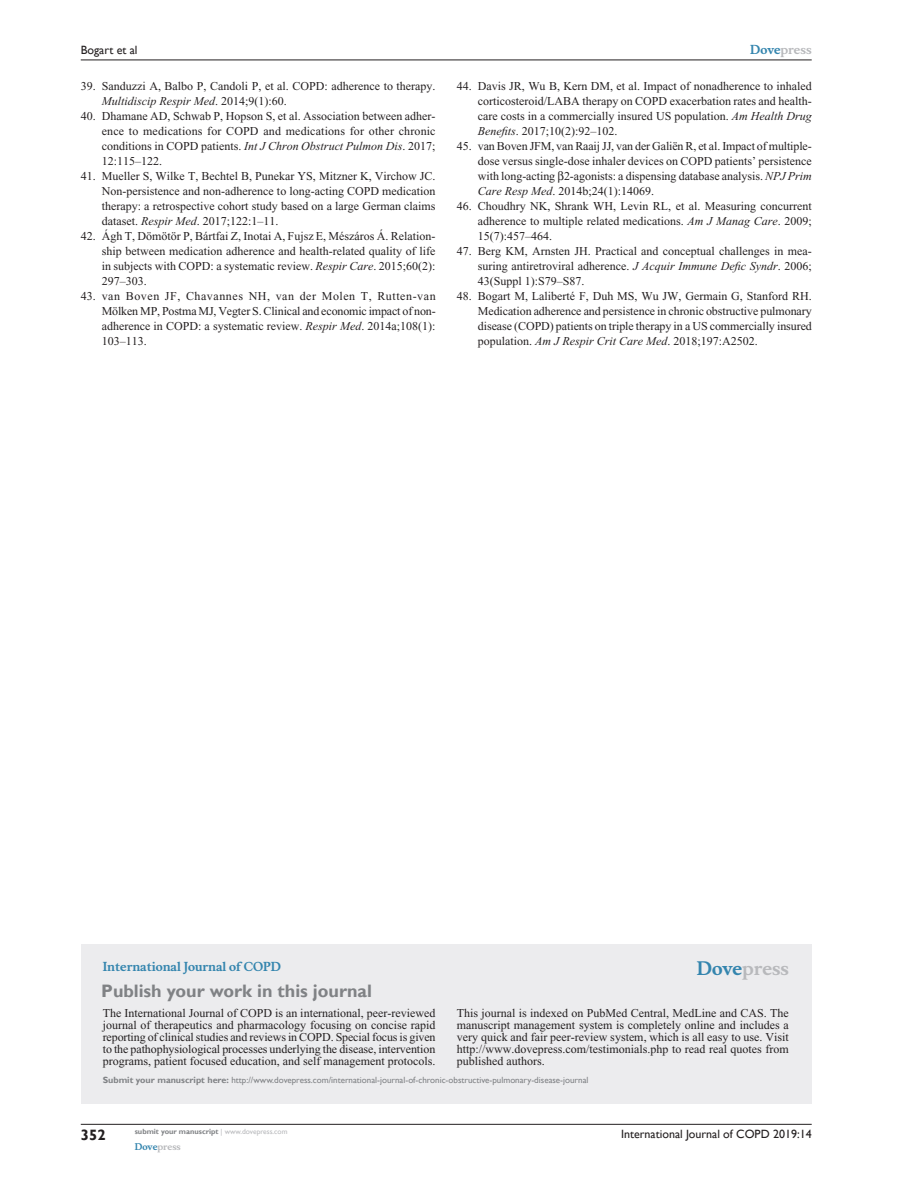
<style>
.page{position:relative;width:918px;height:1188px;background:#fff}
.page>*{position:absolute;margin:0;border:0;box-sizing:border-box;transform-origin:0 0}
.t1{font:700 18px "Gill Sans";color:#808285}
.t2{font:700 18px "Musee";color:#b8b9bc}
.t3{font:700 15px "Gill Sans";color:#231f20}
.RefNL2{font:12px/15px "Times New Roman";color:#231f20;text-align:justify}
.t4{font:12px "Gill Sans";color:#231f20}
.t5{font:700 12px "Musee";color:#3485ae}
.t6{font:700 12px "Musee";color:#b8b9bc}
.t7{font:9px "Gill Sans";color:#808285}
.t8{font:700 9px "Musee";color:#b8b9bc}
.t9{font:700 7.5px "Gill Sans";color:#808285}
.s1{font-style:italic}
.s2{color:#3485ae}
.s3{font-weight:700}
.s4{font-weight:400;color:#b8b9bc}
</style>
<div class="page">
<div style="left:81px;top:944px;width:731px;height:159px;background:#ececee"></div>
<hr style="left:81px;top:1124px;width:731px;height:1px;background:#231f20">
<hr style="left:81px;top:60px;width:731px;height:1px;background:#231f20">
<p class="t4" style="left:81px;top:43px;width:58px">Bogart et al</p>
<p class="RefNL2" style="left:102px;top:79px;width:335px;text-indent:-21px">39. Sanduzzi A, Balbo P, Candoli P, et al. COPD: adherence to therapy.<br><span class="s1">Multidiscip Respir Med</span>. 2014;9(1):60.</p>
<p class="RefNL2" style="left:102px;top:109px;width:335px;text-indent:-21px">40. Dhamane AD, Schwab P, Hopson S, et al. Association between adher&shy;ence to medications for COPD and medications for other chronic conditions in COPD patients. <span class="s1">Int J Chron Obstruct Pulmon Dis</span>. 2017; 12:115–122.</p>
<p class="RefNL2" style="left:102px;top:169px;width:335px;text-indent:-21px">41. Mueller S, Wilke T, Bechtel B, Punekar YS, Mitzner K, Virchow JC.<br>Non-persistence and non-adherence to long-acting COPD medication therapy: a retrospective cohort study based on a large German claims dataset. <span class="s1">Respir Med</span>. 2017;122:1–11.</p>
<p class="RefNL2" style="left:102px;top:229px;width:335px;text-indent:-21px">42. Ágh T, Dömötör P, Bártfai Z, Inotai A, Fujsz E, Mészáros Á. Relation&shy;ship between medication adherence and health-related quality of life in subjects with COPD: a systematic review. <span class="s1">Respir Care</span>. 2015;60(2):<br>297–303.</p>
<p class="RefNL2" style="left:102px;top:289px;width:336px;text-indent:-21px">43. van Boven JF, Chavannes NH, van der Molen T, Rutten-van Mölken MP, Postma MJ, Vegter S. Clinical and economic impact of non&shy;adherence in COPD: a systematic review. <span class="s1">Respir Med</span>. 2014a;108(1):<br>103–113.</p>
<p class="t6" style="left:750px;top:43px;width:63px"><span class="s2">Dove</span>press</p>
<p class="RefNL2" style="left:478px;top:79px;width:335px;text-indent:-21px">44. Davis JR, Wu B, Kern DM, et al. Impact of nonadherence to inhaled corticosteroid/LABA therapy on COPD exacerbation rates and health&shy;care costs in a commercially insured US population. <span class="s1">Am Health Drug Benefits</span>. 2017;10(2):92–102.</p>
<p class="RefNL2" style="left:478px;top:139px;width:335px;text-indent:-21px">45. van Boven JFM, van Raaij JJ, van der Galiën R, et al. Impact of multiple&shy;dose versus single-dose inhaler devices on COPD patients’ persistence with long-acting 2-agonists: a dispensing database analysis. <span class="s1">NPJ Prim Care Resp Med</span>. 2014b;24(1):14069.</p>
<p class="RefNL2" style="left:478px;top:199px;width:335px;text-indent:-21px">46. Choudhry NK, Shrank WH, Levin RL, et al. Measuring concurrent adherence to multiple related medications. <span class="s1">Am J Manag Care</span>. 2009; 15(7):457–464.</p>
<p class="RefNL2" style="left:478px;top:244px;width:335px;text-indent:-21px">47. Berg KM, Arnsten JH. Practical and conceptual challenges in mea&shy;suring antiretroviral adherence. <span class="s1">J Acquir Immune Defic Syndr</span>. 2006; 43(Suppl 1):S79–S87.</p>
<p class="RefNL2" style="left:478px;top:289px;width:336px;text-indent:-21px">48. Bogart M, Laliberté F, Duh MS, Wu JW, Germain G, Stanford RH.<br>Medication adherence and persistence in chronic obstructive pulmonary disease (COPD) patients on triple therapy in a US commercially insured population. <span class="s1">Am J Respir Crit Care Med</span>. 2018;197:A2502.</p>
<p class="t5" style="left:103px;top:959px;width:180px">International Journal of COPD</p>
<h1 class="t1" style="left:101px;top:980px;width:272px">Publish your work in this journal</h1>
<h1 class="t2" style="left:697px;top:958px;width:94px"><span class="s2">Dove</span>press</h1>
<p class="RefNL2" style="left:103px;top:1007px;width:334px;line-height:12px">The International Journal of COPD is an international, peer-reviewed journal of therapeutics and pharmacology focusing on concise rapid reporting of clinical studies and reviews in COPD. Special focus is given to the pathophysiological processes underlying the disease, intervention programs, patient focused education, and self management protocols.</p>
<p class="RefNL2" style="left:457px;top:1007px;width:333px;line-height:12px">This journal is indexed on PubMed Central, MedLine and CAS. The manuscript management system is completely online and includes a very quick and fair peer-review system, which is all easy to use. Visit http://www.dovepress.com/testimonials.php to read real quotes from published authors.</p>
<p class="t7" style="left:103px;top:1075px;width:487px"><span class="s3">Submit your manuscript here:</span> http://www.dovepress.com/international-journal-of-chronic-obstructive-pulmonary-disease-journal</p>
<p class="t3" style="left:81px;top:1126px;width:26px">352</p>
<p class="t9" style="left:135px;top:1127px;width:154px">submit your manuscript <span class="s4">| www.dovepress.com</span></p>
<p class="t8" style="left:135px;top:1141px;width:48px"><span class="s2">Dove</span>press</p>
<p class="t4" style="left:621px;top:1127px;width:192px">International Journal of COPD 2019:14</p>
</div>
